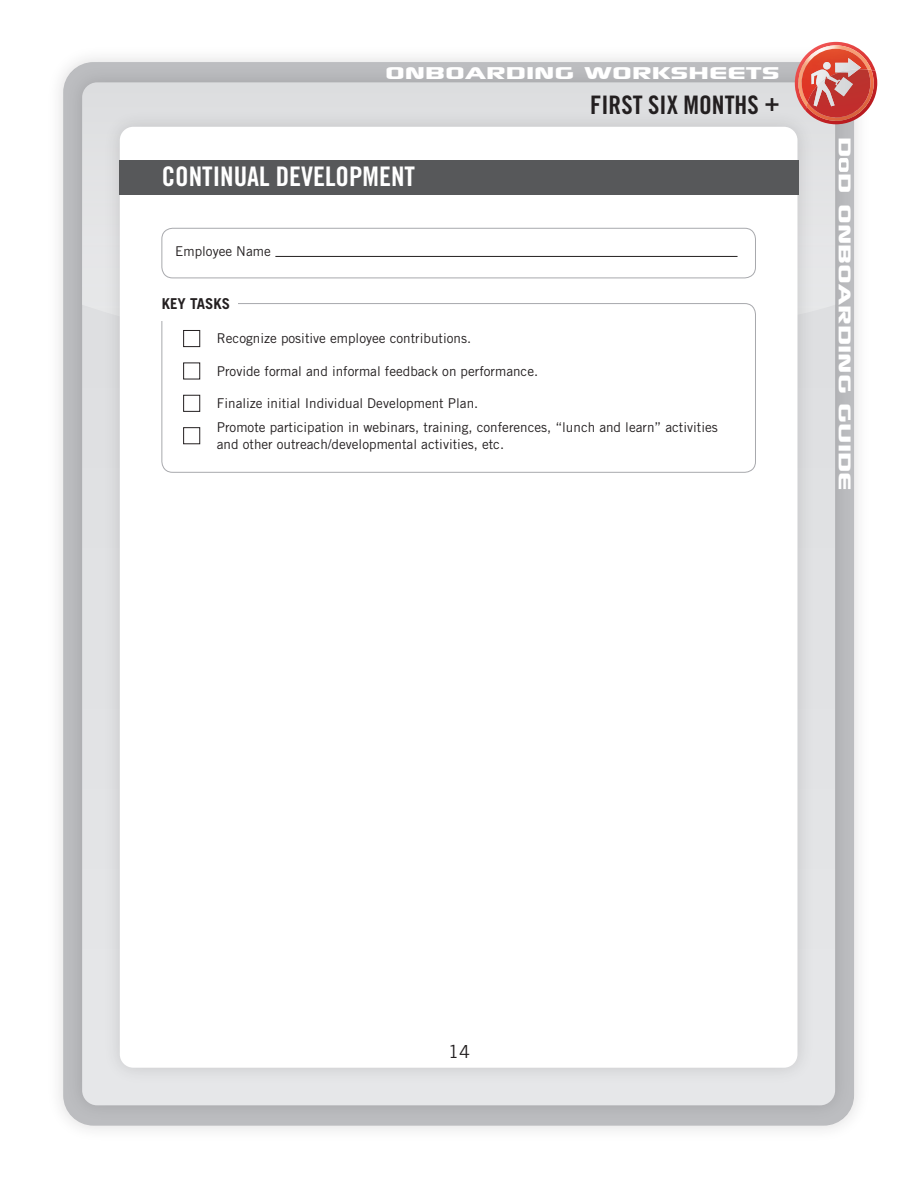
<style>
.page{position:relative;width:918px;height:1188px;background:#fff}
.page>*{position:absolute;margin:0;border:0;box-sizing:border-box;transform-origin:0 0}
.t1{font:33px "Xscale";color:#fff}
.t2{font:27px "Trade Gothic LT Std Bd Cn 20";color:#fff}
.t3{font:25.5px "Trade Gothic LT Std Bd Cn 20";color:#231f20}
.t4{font:18px "Trade Gothic LT Std";color:#231f20}
.t5{font:700 15px "Trade Gothic LT Std";color:#231f20}
.t6{font:13.5px/16.2px "Trade Gothic LT Std";color:#231f20}
</style>
<div class="page">
<img style="left:60px;top:60px;width:798px;height:1068px">
<div style="left:82px;top:351px;width:753px;height:754px;background:#e4e5e7"></div>
<svg style="left:82px;top:82px;width:753px;height:269px;background:#dddee0"></svg>
<img style="left:97px;top:104px;width:723px;height:986px">
<div style="left:120px;top:127px;width:677px;height:941px;background:#fff;border-radius:14px"></div>
<svg style="left:839px;top:158px;width:10px;height:14px"></svg>
<svg style="left:795px;top:42px;width:83px;height:79px"></svg>
<img style="left:795px;top:42px;width:41px;height:3px">
<img style="left:793px;top:45px;width:78px;height:62px">
<img style="left:802px;top:49px;width:66px;height:53px">
<img style="left:811px;top:58px;width:50px;height:28px">
<div style="left:119px;top:160px;width:680px;height:34px;background:#57585a"></div>
<div style="left:162px;top:228px;width:594px;height:50px;border:1px solid #a8a9ad;border-radius:11px"></div>
<div style="left:162px;top:303px;width:594px;height:169px;border:1px solid #a8a9ad;border-radius:11px"></div>
<div style="left:154px;top:288px;width:84px;height:33px;background:#fff"></div>
<hr style="left:275px;top:256px;width:463px;height:1px;background:#231f20">
<div style="left:183px;top:330px;width:17px;height:17px;border:1px solid #231f20"></div>
<div style="left:183px;top:363px;width:17px;height:16px;border:1px solid #231f20"></div>
<div style="left:183px;top:395px;width:17px;height:17px;border:1px solid #231f20"></div>
<div style="left:183px;top:427px;width:17px;height:17px;border:1px solid #231f20"></div>
<p class="t1" style="left:385px;top:52px;width:396px">Onboarding worksheets</p>
<p class="t2" style="left:162px;top:160px;width:255px">CONTINUAL DEVELOPMENT</p>
<p class="t6" style="left:175px;top:243px;width:97px">Employee Name</p>
<p class="t5" style="left:162px;top:295px;width:70px">KEY TASKS</p>
<p class="t3" style="left:590px;top:89px;width:191px">FIRST SIX MONTHS +</p>
<p class="t6" style="left:217px;top:330px;width:256px">Recognize positive employee contributions.</p>
<p class="t6" style="left:217px;top:363px;width:323px">Provide formal and informal feedback on performance.</p>
<p class="t6" style="left:217px;top:395px;width:263px">Finalize initial Individual Development Plan.</p>
<p class="t6" style="left:217px;top:419px;width:502px">Promote participation in webinars, training, conferences, “lunch and learn” activities and other outreach/developmental activities, etc.</p>
<p class="t1" style="left:865px;top:136px;width:356px;rotate:90deg">D D ONBOARDING Guide</p>
<p class="t4" style="left:448px;top:1041px;width:23px">14</p>
</div>
